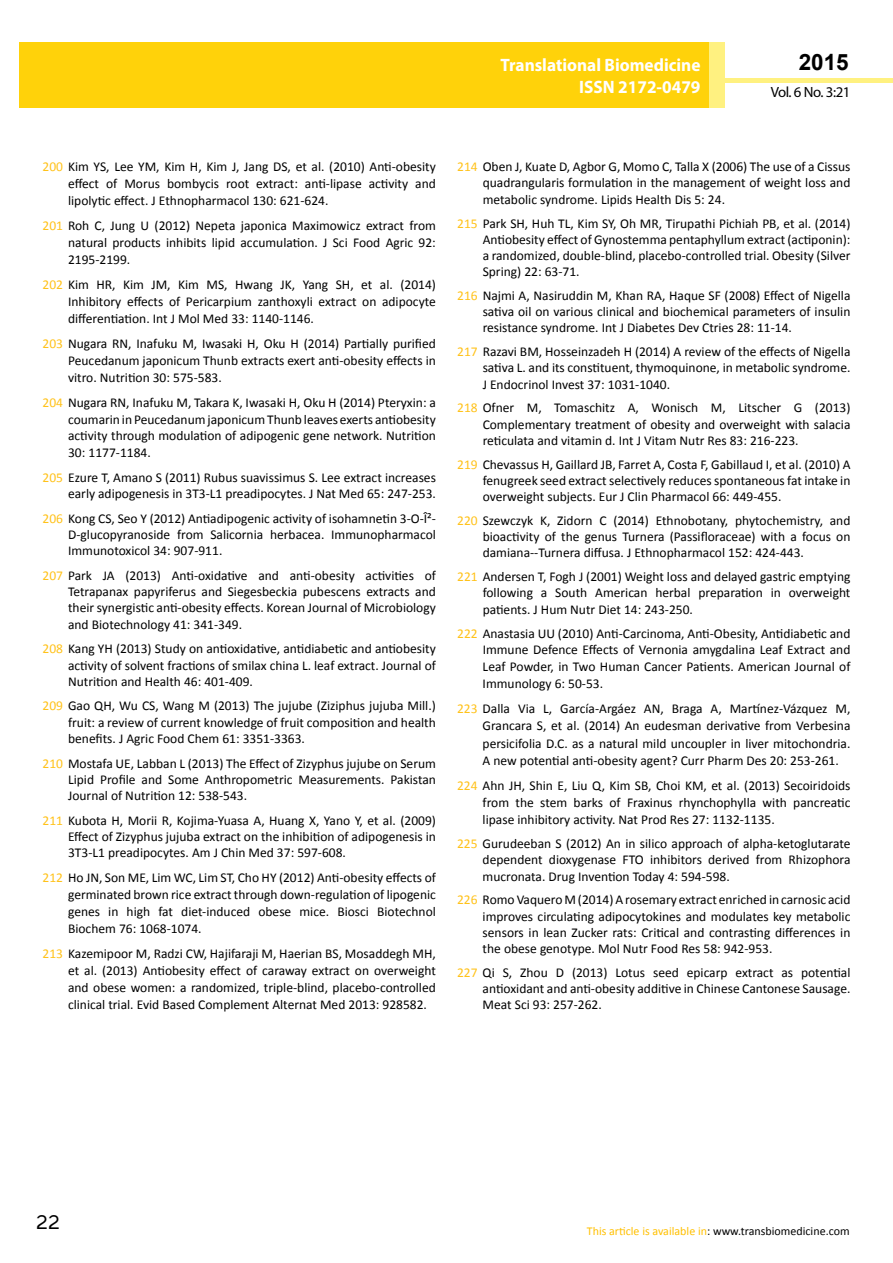
<style>
.page{position:relative;width:893px;height:1263px;background:#fff}
.page>*{position:absolute;margin:0;border:0;box-sizing:border-box;transform-origin:0 0}
.t1{font:25.5px "Tunga";color:#000}
.t2{font:700 22.5px "Arial";color:#000}
.t3{font:700 18px/21.6px "Myriad Pro";color:#fff;text-align:right;scale:.96 1}
.t4{font:14.85px "Myriad Pro";letter-spacing:-.03em;color:#000}
.t5{font:13.5px/16.2px "Calibri";color:#000;text-align:justify}
.t6{font:12px "Calibri";color:#000}
.s1{color:#ffc21a}
.s2{color:#ffc000}
</style>
<div class="page">
<hr style="left:725px;top:78px;width:168px;height:4px;background:#fff180">
<div style="left:19px;top:42px;width:690px;height:66px;background:#ffd20a"></div>
<div style="left:709px;top:42px;width:16px;height:66px;background:#fff180"></div>
<h3 class="t3" style="left:517px;top:53px;width:198px">ARCHIVOS DE MEDICINA<br>ISSN 1698-9465</h3>
<h2 class="t2" style="left:799px;top:47px;width:52px">2015</h2>
<h3 class="t3" style="left:501px;top:54px;width:210px">Translational Biomedicine<br>ISSN 2172-0479</h3>
<p class="t4" style="left:771px;top:83px;width:81px">Vol. 6 No. 3:21</p>
<p class="t5" style="left:68px;top:158px;width:369px;line-height:16.8px;text-indent:-26px"><span class="s1">200</span> Kim YS, Lee YM, Kim H, Kim J, Jang DS, et al. (2010) Anti-obesity effect of Morus bombycis root extract: anti-lipase activity and lipolytic effect. J Ethnopharmacol 130: 621-624.</p>
<p class="t5" style="left:68px;top:217px;width:369px;line-height:16.8px;text-indent:-26px"><span class="s1">201</span> Roh C, Jung U (2012) Nepeta japonica Maximowicz extract from natural products inhibits lipid accumulation. J Sci Food Agric 92:<br>2195-2199.</p>
<p class="t5" style="left:68px;top:276px;width:369px;line-height:16.8px;text-indent:-26px"><span class="s1">202</span> Kim HR, Kim JM, Kim MS, Hwang JK, Yang SH, et al. (2014)<br>Inhibitory effects of Pericarpium zanthoxyli extract on adipocyte differentiation. Int J Mol Med 33: 1140-1146.</p>
<p class="t5" style="left:68px;top:335px;width:369px;line-height:16.8px;text-indent:-26px"><span class="s1">203</span> Nugara RN, Inafuku M, Iwasaki H, Oku H (2014) Partially purified Peucedanum japonicum Thunb extracts exert anti-obesity effects in vitro. Nutrition 30: 575-583.</p>
<p class="t5" style="left:68px;top:394px;width:369px;line-height:16.8px;text-indent:-26px"><span class="s1">204</span> Nugara RN, Inafuku M, Takara K, Iwasaki H, Oku H (2014) Pteryxin: a coumarin in PeucedanumjaponicumThunb leaves exerts antiobesity activity through modulation of adipogenic gene network. Nutrition 30: 1177-1184.</p>
<p class="t5" style="left:43px;top:469px;width:395px;text-align:right"><span class="s1">205</span> Ezure T, Amano S (2011) Rubus suavissimus S. Lee extract increases early adipogenesis in 3T3-L1 preadipocytes. J Nat Med 65: 247-253.</p>
<p class="t5" style="left:68px;top:510px;width:369px;text-indent:-25px"><span class="s1">206</span> Kong CS, Seo Y (2012) Antiadipogenic activity of isohamnetin 3-O-Î²- D-glucopyranoside from Salicornia herbacea. Immunopharmacol Immunotoxicol 34: 907-911.</p>
<p class="t5" style="left:68px;top:567px;width:369px;text-indent:-26px"><span class="s1">207</span> Park JA (2013) Anti-oxidative and anti-obesity activities of Tetrapanax papyriferus and Siegesbeckia pubescens extracts and their synergistic anti-obesity effects. Korean Journal of Microbiology and Biotechnology 41: 341-349.</p>
<p class="t5" style="left:68px;top:641px;width:369px;text-indent:-26px"><span class="s1">208</span> Kang YH (2013) Study on antioxidative, antidiabetic and antiobesity activity of solvent fractions of smilax china L. leaf extract. Journal of Nutrition and Health 46: 401-409.</p>
<p class="t5" style="left:68px;top:698px;width:369px;text-indent:-26px"><span class="s1">209</span> Gao QH, Wu CS, Wang M (2013) The jujube (Ziziphus jujuba Mill.) fruit: a review of current knowledge of fruit composition and health benefits. J Agric Food Chem 61: 3351-3363.</p>
<p class="t5" style="left:68px;top:755px;width:369px;text-indent:-26px"><span class="s1">210</span> Mostafa UE, Labban L (2013) The Effect of Zizyphus jujube on Serum Lipid Profile and Some Anthropometric Measurements. Pakistan Journal of Nutrition 12: 538-543.</p>
<p class="t5" style="left:68px;top:812px;width:369px;text-indent:-26px"><span class="s1">211</span> Kubota H, Morii R, Kojima-Yuasa A, Huang X, Yano Y, et al. (2009)<br>Effect of Zizyphus jujuba extract on the inhibition of adipogenesis in 3T3-L1 preadipocytes. Am J Chin Med 37: 597-608.</p>
<p class="t5" style="left:68px;top:869px;width:369px;line-height:17px;text-indent:-25px"><span class="s1">212</span> Ho JN, Son ME, Lim WC, Lim ST, Cho HY (2012) Anti-obesity effects of germinated brown rice extract through down-regulation of lipogenic genes in high fat diet-induced obese mice. Biosci Biotechnol Biochem 76: 1068-1074.</p>
<p class="t5" style="left:68px;top:945px;width:369px;line-height:17px;text-indent:-26px"><span class="s1">213</span> Kazemipoor M, Radzi CW, Hajifaraji M, Haerian BS, Mosaddegh MH, et al. (2013) Antiobesity effect of caraway extract on overweight and obese women: a randomized, triple-blind, placebo-controlled clinical trial. Evid Based Complement Alternat Med 2013: 928582.</p>
<p class="t5" style="left:483px;top:159px;width:369px;text-indent:-26px"><span class="s1">214</span> Oben J, Kuate D, Agbor G, Momo C, Talla X (2006) The use of a Cissus quadrangularis formulation in the management of weight loss and metabolic syndrome. Lipids Health Dis 5: 24.</p>
<p class="t5" style="left:483px;top:215px;width:369px;text-indent:-26px"><span class="s1">215</span> Park SH, Huh TL, Kim SY, Oh MR, Tirupathi Pichiah PB, et al. (2014)<br>Antiobesity effect of Gynostemma pentaphyllum extract (actiponin): a randomized, double-blind, placebo-controlled trial. Obesity (Silver Spring) 22: 63-71.</p>
<p class="t5" style="left:483px;top:287px;width:369px;text-indent:-26px"><span class="s1">216</span> Najmi A, Nasiruddin M, Khan RA, Haque SF (2008) Effect of Nigella sativa oil on various clinical and biochemical parameters of insulin resistance syndrome. Int J Diabetes Dev Ctries 28: 11-14.</p>
<p class="t5" style="left:483px;top:344px;width:369px;text-indent:-26px"><span class="s1">217</span> Razavi BM, Hosseinzadeh H (2014) A review of the effects of Nigella sativa L. and its constituent, thymoquinone, in metabolic syndrome.<br>J Endocrinol Invest 37: 1031-1040.</p>
<p class="t5" style="left:483px;top:400px;width:369px;text-indent:-26px"><span class="s1">218</span> Ofner M, Tomaschitz A, Wonisch M, Litscher G (2013)<br>Complementary treatment of obesity and overweight with salacia reticulata and vitamin d. Int J Vitam Nutr Res 83: 216-223.</p>
<p class="t5" style="left:483px;top:456px;width:369px;text-indent:-26px"><span class="s1">219</span> Chevassus H, Gaillard JB, Farret A, Costa F, Gabillaud I, et al. (2010) A fenugreek seed extract selectively reduces spontaneous fat intake in overweight subjects. Eur J Clin Pharmacol 66: 449-455.</p>
<p class="t5" style="left:483px;top:512px;width:369px;text-indent:-26px"><span class="s1">220</span> Szewczyk K, Zidorn C (2014) Ethnobotany, phytochemistry, and bioactivity of the genus Turnera (Passifloraceae) with a focus on damiana--Turnera diffusa. J Ethnopharmacol 152: 424-443.</p>
<p class="t5" style="left:483px;top:569px;width:369px;text-indent:-25px"><span class="s1">221</span> Andersen T, Fogh J (2001) Weight loss and delayed gastric emptying following a South American herbal preparation in overweight patients. J Hum Nutr Diet 14: 243-250.</p>
<p class="t5" style="left:483px;top:625px;width:369px;line-height:17px;text-indent:-26px"><span class="s1">222</span> Anastasia UU (2010) Anti-Carcinoma, Anti-Obesity, Antidiabetic and Immune Defence Effects of Vernonia amygdalina Leaf Extract and Leaf Powder, in Two Human Cancer Patients. American Journal of Immunology 6: 50-53.</p>
<p class="t5" style="left:483px;top:700px;width:369px;line-height:17.2px;text-indent:-26px"><span class="s1">223</span> Dalla Via L, García-Argáez AN, Braga A, Martínez-Vázquez M, Grancara S, et al. (2014) An eudesman derivative from Verbesina persicifolia D.C. as a natural mild uncoupler in liver mitochondria.<br>A new potential anti-obesity agent? Curr Pharm Des 20: 253-261.</p>
<p class="t5" style="left:483px;top:777px;width:369px;line-height:17.2px;text-indent:-26px"><span class="s1">224</span> Ahn JH, Shin E, Liu Q, Kim SB, Choi KM, et al. (2013) Secoiridoids from the stem barks of Fraxinus rhynchophylla with pancreatic lipase inhibitory activity. Nat Prod Res 27: 1132-1135.</p>
<p class="t5" style="left:483px;top:836px;width:369px;text-indent:-26px"><span class="s1">225</span> Gurudeeban S (2012) An in silico approach of alpha-ketoglutarate dependent dioxygenase FTO inhibitors derived from Rhizophora mucronata. Drug Invention Today 4: 594-598.</p>
<p class="t5" style="left:483px;top:892px;width:369px;text-indent:-26px"><span class="s1">226</span> Romo Vaquero M (2014)Arosemary extract enriched in carnosic acid improves circulating adipocytokines and modulates key metabolic sensors in lean Zucker rats: Critical and contrasting differences in the obese genotype. Mol Nutr Food Res 58: 942-953.</p>
<p class="t5" style="left:483px;top:964px;width:369px;text-indent:-26px"><span class="s1">227</span> Qi S, Zhou D (2013) Lotus seed epicarp extract as potential antioxidant and anti-obesity additive in Chinese Cantonese Sausage.<br>Meat Sci 93: 257-262.</p>
<h1 class="t1" style="left:36px;top:1205px;width:25px">22</h1>
<p class="t6" style="left:587px;top:1223px;width:264px"><span class="s2">This article is available in</span>: www.transbiomedicine.com</p>
</div>
